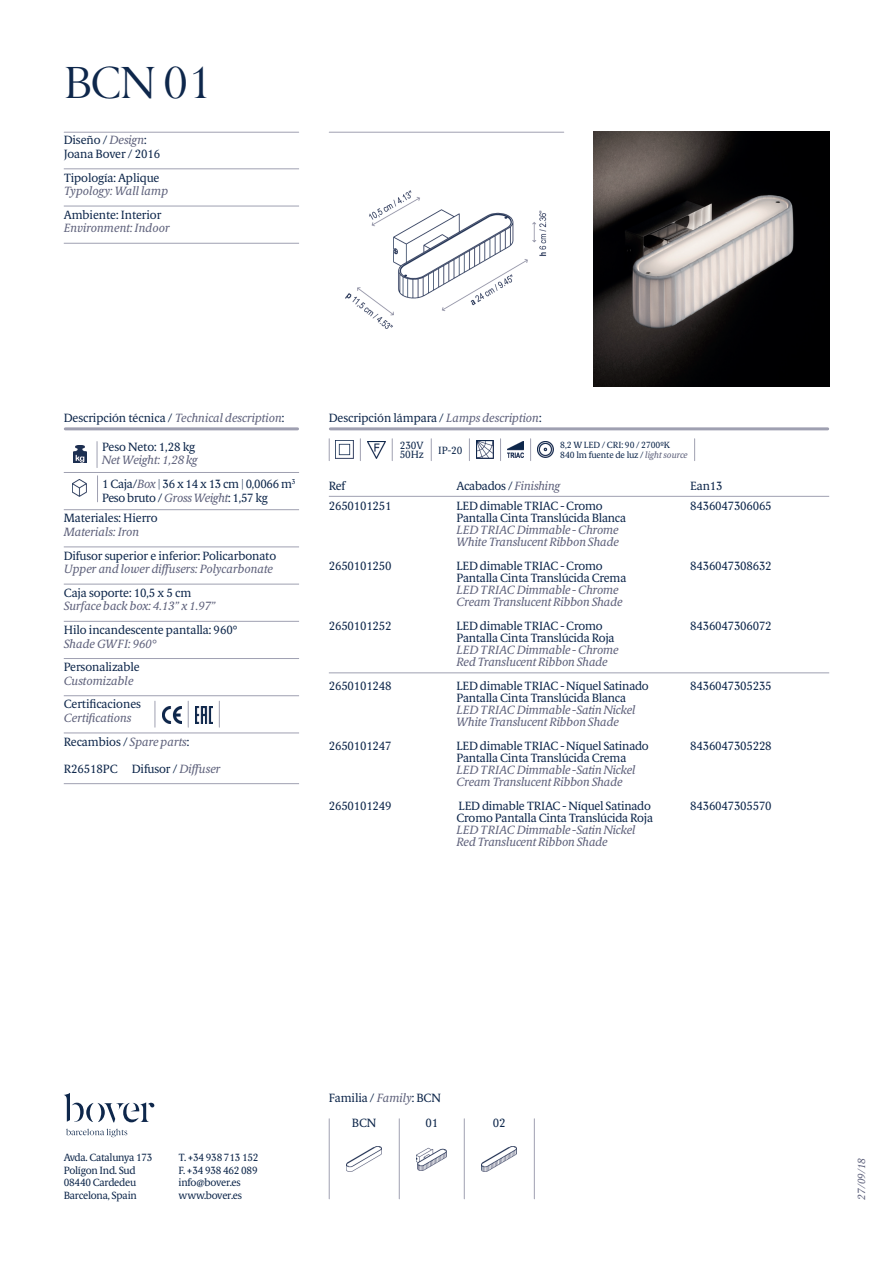
<style>
.page{position:relative;width:893px;height:1263px;background:#fff}
.page>*{position:absolute;margin:0;border:0;box-sizing:border-box;transform-origin:0 0}
.t1{font:45px "Berlingske Serif";color:#0e274b}
.t2{font:12px/13.5px "Berlingske Serif Tx";letter-spacing:-.02em;color:#0e274b}
.t3{font:italic 12px/12px "Berlingske Serif Tx";letter-spacing:-.02em;color:#5f627c}
.t4{font:10.5px/12.8px "Berlingske Serif Tx";letter-spacing:-.025em;color:#0e274b}
.t5{font:italic 10.5px "Berlingske Serif Tx";color:#5f627c}
.t6{font:9px/10.8px "Berlingske Serif Tx";letter-spacing:-.01em;color:#0e274b}
.s1{font-style:italic;color:#5f627c}
.s2{font-style:normal;color:#0e274b}
</style>
<div class="page">
<hr style="left:64px;top:168px;width:235px;height:1px;background:#9fa0b1">
<hr style="left:64px;top:206px;width:235px;height:1px;background:#9fa0b1">
<hr style="left:64px;top:243px;width:235px;height:1px;background:#9fa0b1">
<hr style="left:64px;top:132px;width:235px;height:1px;background:#9fa0b1">
<hr style="left:329px;top:132px;width:235px;height:1px;background:#9fa0b1">
<img style="left:345px;top:190px;width:202px;height:139px">
<hr style="left:64px;top:472px;width:235px;height:1px;background:#9fa0b1">
<hr style="left:64px;top:509px;width:235px;height:1px;background:#9fa0b1">
<hr style="left:64px;top:546px;width:235px;height:1px;background:#9fa0b1">
<hr style="left:64px;top:584px;width:235px;height:1px;background:#9fa0b1">
<hr style="left:64px;top:621px;width:235px;height:1px;background:#9fa0b1">
<hr style="left:64px;top:658px;width:235px;height:1px;background:#9fa0b1">
<hr style="left:64px;top:695px;width:235px;height:1px;background:#9fa0b1">
<hr style="left:64px;top:732px;width:235px;height:1px;background:#9fa0b1">
<hr style="left:64px;top:783px;width:235px;height:1px;background:#9fa0b1">
<img style="left:74px;top:446px;width:13px;height:17px">
<svg style="left:97px;top:442px;width:1px;height:26px"></svg>
<img style="left:72px;top:480px;width:15px;height:17px">
<svg style="left:97px;top:476px;width:1px;height:26px"></svg>
<svg style="left:155px;top:701px;width:1px;height:26px"></svg>
<img style="left:162px;top:706px;width:19px;height:17px">
<svg style="left:188px;top:701px;width:1px;height:26px"></svg>
<img style="left:195px;top:706px;width:17px;height:17px">
<svg style="left:219px;top:701px;width:1px;height:26px"></svg>
<hr style="left:65px;top:427px;width:233px;height:3px;background:#9fa0b1">
<hr style="left:330px;top:427px;width:498px;height:3px;background:#9fa0b1">
<img style="left:476px;top:441px;width:18px;height:17px">
<svg style="left:469px;top:439px;width:1px;height:22px"></svg>
<svg style="left:431px;top:439px;width:1px;height:22px"></svg>
<svg style="left:392px;top:439px;width:1px;height:22px"></svg>
<svg style="left:329px;top:439px;width:1px;height:22px"></svg>
<svg style="left:360px;top:439px;width:1px;height:22px"></svg>
<img style="left:367px;top:441px;width:18px;height:17px">
<img style="left:336px;top:441px;width:18px;height:17px">
<svg style="left:500px;top:439px;width:1px;height:22px"></svg>
<svg style="left:694px;top:439px;width:1px;height:22px"></svg>
<img style="left:537px;top:441px;width:17px;height:17px">
<img style="left:507px;top:442px;width:17px;height:16px">
<svg style="left:530px;top:439px;width:1px;height:22px"></svg>
<hr style="left:329px;top:1119px;width:1px;height:80px;background:#9fa0b1">
<img style="left:347px;top:1146px;width:35px;height:25px">
<hr style="left:399px;top:1119px;width:1px;height:80px;background:#9fa0b1">
<hr style="left:464px;top:1119px;width:1px;height:80px;background:#9fa0b1">
<img style="left:417px;top:1147px;width:30px;height:24px">
<img style="left:482px;top:1146px;width:35px;height:25px">
<hr style="left:534px;top:1119px;width:1px;height:80px;background:#9fa0b1">
<img style="left:594px;top:132px;width:235px;height:255px">
<svg style="left:66px;top:1129px;width:61px;height:8px"></svg>
<svg style="left:64px;top:1093px;width:90px;height:29px"></svg>
<hr style="left:329px;top:496px;width:500px;height:1px;background:#9fa0b1">
<hr style="left:329px;top:672px;width:500px;height:1px;background:#9fa0b1">
<h1 class="t1" style="left:64px;top:53px;width:151px">BCN 01</h1>
<p class="t2" style="left:64px;top:133px;width:98px">Diseño / <span class="s1">Design</span>:<br>Joana Bover / 2016</p>
<p class="t2" style="left:64px;top:171px;width:97px">Tipología: Aplique</p>
<p class="t3" style="left:64px;top:185px;width:106px">Typology: Wall lamp</p>
<p class="t2" style="left:64px;top:208px;width:99px">Ambiente: Interior</p>
<p class="t3" style="left:64px;top:222px;width:108px">Environment: Indoor</p>
<p class="t2" style="left:64px;top:411px;width:222px">Descripción técnica / <span class="s1">Technical description</span>:</p>
<p class="t2" style="left:329px;top:411px;width:214px">Descripción lámpara / <span class="s1">Lamps description</span>:</p>
<p class="t4" style="left:438px;top:444px;width:26px">IP-20</p>
<p class="t4" style="left:400px;top:441px;width:26px;line-height:9px">230V<br>50Hz</p>
<p class="t6" style="left:560px;top:439px;width:129px">8,2 W LED / CRI: 90 / 2700ºK<br>840 lm fuente de luz / <span class="s1">light source</span></p>
<p class="t2" style="left:102px;top:440px;width:94px">Peso Neto: 1,28 kg</p>
<p class="t2" style="left:102px;top:448px;width:195px;line-height:23.7px"><span class="s1">Net Weight: 1,28 kg<br></span>1 Caja/<span class="s1">Box</span> | 36 x 14 x 13 cm | 0,0066 m<sup>3</sup></p>
<p class="t2" style="left:64px;top:487px;width:205px;line-height:20.7px;text-indent:38px">Peso bruto / <span class="s1">Gross Weight</span>: 1,57 kg<br>Materiales: Hierro</p>
<p class="t3" style="left:64px;top:526px;width:77px">Materials: Iron</p>
<p class="t2" style="left:64px;top:549px;width:214px">Difusor superior e inferior: Policarbonato</p>
<p class="t3" style="left:64px;top:563px;width:211px">Upper and lower diffusers: Polycarbonate</p>
<p class="t2" style="left:64px;top:586px;width:129px">Caja soporte: 10,5 x 5 cm</p>
<p class="t3" style="left:64px;top:600px;width:154px">Surface back box: 4.13” x 1.97”</p>
<p class="t2" style="left:64px;top:623px;width:175px">Hilo incandescente pantalla: 960°</p>
<p class="t3" style="left:64px;top:637px;width:95px">Shade GWFI: 960°</p>
<p class="t2" style="left:64px;top:660px;width:78px">Personalizable</p>
<p class="t3" style="left:64px;top:674px;width:71px">Customizable</p>
<p class="t2" style="left:64px;top:697px;width:79px">Certificaciones</p>
<p class="t3" style="left:64px;top:706px;width:127px;line-height:23.7px">Certifications<br><span class="s2">Recambios /</span> Spare parts<span class="s2">:</span></p>
<p class="t2" style="left:64px;top:762px;width:158px">R26518PC Difusor / <span class="s1">Diffuser</span></p>
<p class="t2" style="left:329px;top:479px;width:18px">Ref</p>
<p class="t2" style="left:456px;top:479px;width:105px">Acabados / <span class="s1">Finishing</span></p>
<p class="t2" style="left:690px;top:479px;width:34px">Ean13</p>
<p class="t2" style="left:329px;top:499px;width:64px">2650101251</p>
<p class="t2" style="left:456px;top:499px;width:148px">LED dimable TRIAC - Cromo</p>
<p class="t2" style="left:690px;top:499px;width:83px">8436047306065</p>
<p class="t2" style="left:456px;top:511px;width:171px">Pantalla Cinta Translúcida Blanca</p>
<p class="t3" style="left:456px;top:524px;width:164px">LED TRIAC Dimmable - Chrome<br>White Translucent Ribbon Shade</p>
<p class="t2" style="left:329px;top:559px;width:64px">2650101250</p>
<p class="t2" style="left:456px;top:559px;width:148px">LED dimable TRIAC - Cromo</p>
<p class="t2" style="left:690px;top:559px;width:83px">8436047308632</p>
<p class="t2" style="left:456px;top:571px;width:172px">Pantalla Cinta Translúcida Crema</p>
<p class="t3" style="left:456px;top:584px;width:168px">LED TRIAC Dimmable - Chrome<br>Cream Translucent Ribbon Shade</p>
<p class="t2" style="left:329px;top:619px;width:64px">2650101252</p>
<p class="t2" style="left:456px;top:619px;width:148px">LED dimable TRIAC - Cromo</p>
<p class="t2" style="left:690px;top:619px;width:83px">8436047306072</p>
<p class="t2" style="left:456px;top:631px;width:160px">Pantalla Cinta Translúcida Roja</p>
<p class="t3" style="left:456px;top:644px;width:164px">LED TRIAC Dimmable - Chrome<br>Red Translucent Ribbon Shade</p>
<p class="t2" style="left:329px;top:679px;width:64px">2650101248</p>
<p class="t2" style="left:456px;top:679px;width:194px">LED dimable TRIAC - Níquel Satinado</p>
<p class="t2" style="left:690px;top:679px;width:83px">8436047305235</p>
<p class="t2" style="left:456px;top:691px;width:171px">Pantalla Cinta Translúcida Blanca</p>
<p class="t3" style="left:456px;top:704px;width:181px">LED TRIAC Dimmable -Satin Nickel<br>White Translucent Ribbon Shade</p>
<p class="t2" style="left:329px;top:739px;width:64px">2650101247</p>
<p class="t2" style="left:456px;top:739px;width:194px">LED dimable TRIAC - Níquel Satinado</p>
<p class="t2" style="left:690px;top:739px;width:83px">8436047305228</p>
<p class="t2" style="left:456px;top:751px;width:172px">Pantalla Cinta Translúcida Crema</p>
<p class="t3" style="left:456px;top:764px;width:181px">LED TRIAC Dimmable -Satin Nickel<br>Cream Translucent Ribbon Shade</p>
<p class="t2" style="left:329px;top:799px;width:64px">2650101249</p>
<p class="t2" style="left:459px;top:799px;width:194px">LED dimable TRIAC - Níquel Satinado</p>
<p class="t2" style="left:690px;top:799px;width:83px">8436047305570</p>
<p class="t2" style="left:456px;top:811px;width:198px">Cromo Pantalla Cinta Translúcida Roja</p>
<p class="t3" style="left:456px;top:824px;width:181px">LED TRIAC Dimmable -Satin Nickel<br>Red Translucent Ribbon Shade</p>
<p class="t2" style="left:352px;top:1085px;width:91px;line-height:25.5px;text-indent:-23px">Familia / <span class="s1">Family</span>: BCN<br>BCN</p>
<p class="t2" style="left:425px;top:1116px;width:14px">01</p>
<p class="t2" style="left:493px;top:1116px;width:14px">02</p>
<p class="t4" style="left:64px;top:1151px;width:90px">Avda. Catalunya 173<br>Polígon Ind. Sud<br>08440 Cardedeu<br>Barcelona, Spain</p>
<p class="t4" style="left:179px;top:1151px;width:81px">T. +34 938 713 152<br>F. +34 938 462 089 info@bover.es www.bover.es</p>
<p class="t5" style="left:854px;top:1199px;width:43px;rotate:-90deg">27/09/18</p>
</div>
